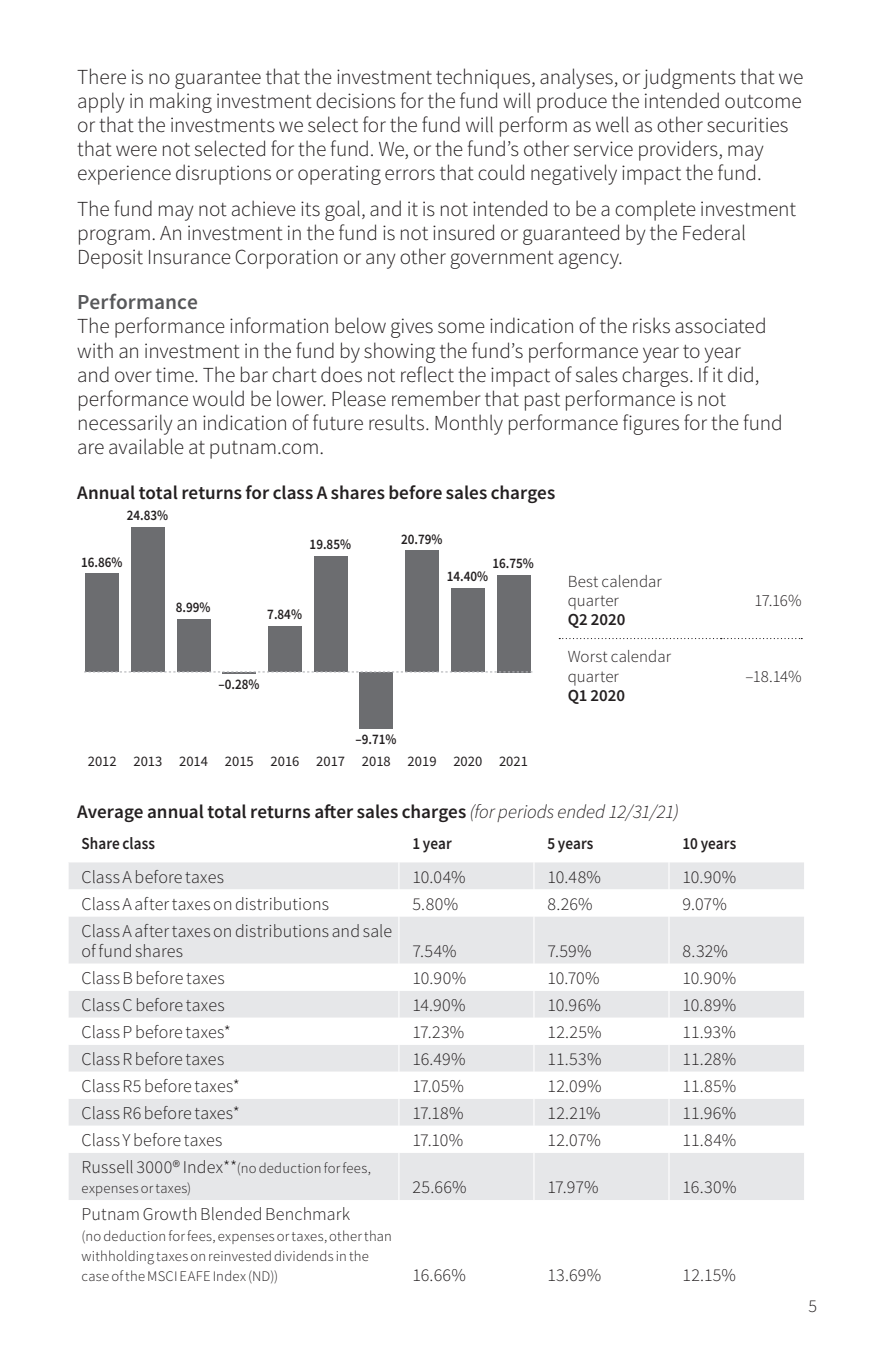
<style>
.page{position:relative;width:871px;height:1357px;background:#fff}
.page>*{position:absolute;margin:0;border:0;box-sizing:border-box;transform-origin:0 0}
.Text{font:300 21.38px/24.3px "Source Sans Pro";letter-spacing:-.005em;color:#231f20}
.SubHead_2{font:600 21.38px "Source Sans Pro";letter-spacing:.005em;color:#57585a}
.SubHead_3{font:600 19.12px "Source Sans Pro";color:#231f20}
.Table_Left{font:300 18px/20.2px "Source Sans Pro";letter-spacing:.01em;color:#231f20}
.Chart_Table_Stub{font:300 16.88px/19.1px "Source Sans Pro";color:#231f20}
.Table_ColHd_Left{font:600 16.88px "Source Sans Pro";letter-spacing:.005em;color:#231f20;scale:.9 1}
.Chart_Table_Column{font:300 16.88px "Source Sans Pro";letter-spacing:-.03em;color:#231f20}
.Table_Left-2{font:300 14.62px/20.2px "Source Sans Pro";letter-spacing:.015em;color:#231f20}
.t1{font:600 14.62px/22.1px "Source Sans Pro";color:#231f20;text-align:center;scale:.9 1}
.t2{font:14.62px "Source Sans Pro";color:#231f20}
.s1{font-weight:600}
.s2{font-weight:400}
.s3{font-weight:300;font-style:italic}
.s4{font-size:18px}
</style>
<div class="page">
<div style="left:85px;top:573px;width:34px;height:99px;background:#6c6d70"></div>
<div style="left:131px;top:527px;width:34px;height:145px;background:#6c6d70"></div>
<div style="left:177px;top:619px;width:33px;height:53px;background:#6c6d70"></div>
<hr style="left:222px;top:672px;width:34px;height:1px;background:#6c6d70">
<div style="left:268px;top:626px;width:34px;height:46px;background:#6c6d70"></div>
<div style="left:314px;top:556px;width:33px;height:116px;background:#6c6d70"></div>
<div style="left:360px;top:672px;width:33px;height:56px;background:#6c6d70"></div>
<div style="left:405px;top:551px;width:34px;height:121px;background:#6c6d70"></div>
<div style="left:451px;top:588px;width:33px;height:84px;background:#6c6d70"></div>
<div style="left:497px;top:575px;width:33px;height:97px;background:#6c6d70"></div>
<svg style="left:84px;top:671px;width:448px;height:1px"></svg>
<svg style="left:559px;top:638px;width:243px;height:1px"></svg>
<div style="left:69px;top:862px;width:735px;height:27px;background:#e6e7e9"></div>
<svg style="left:69px;top:917px;width:735px;height:283px;fill:#e6e7e9"></svg>
<svg style="left:398px;top:862px;width:1px;height:27px"></svg>
<svg style="left:533px;top:862px;width:1px;height:27px"></svg>
<svg style="left:668px;top:862px;width:1px;height:27px"></svg>
<hr style="left:398px;top:916px;width:1px;height:48px;background:#fff">
<hr style="left:533px;top:916px;width:1px;height:48px;background:#fff">
<hr style="left:668px;top:916px;width:1px;height:48px;background:#fff">
<svg style="left:398px;top:964px;width:1px;height:189px"></svg>
<svg style="left:533px;top:964px;width:1px;height:189px"></svg>
<svg style="left:668px;top:964px;width:1px;height:189px"></svg>
<hr style="left:398px;top:1153px;width:1px;height:47px;background:#fff">
<hr style="left:533px;top:1153px;width:1px;height:47px;background:#fff">
<hr style="left:668px;top:1153px;width:1px;height:47px;background:#fff">
<p class="Text" style="left:77px;top:64px;width:727px">There is no guarantee that the investment techniques, analyses, or judgments that we apply in making investment decisions for the fund will produce the intended outcome or that the investments we select for the fund will perform as well as other securities that were not selected for the fund. We, or the fund’s other service providers, may experience disruptions or operating errors that could negatively impact the fund.</p>
<p class="Text" style="left:77px;top:197px;width:720px">The fund may not achieve its goal, and it is not intended to be a complete investment program. An investment in the fund is not insured or guaranteed by the Federal<br>Deposit Insurance Corporation or any other government agency.</p>
<p class="SubHead_2" style="left:77px;top:288px;width:122px">Performance</p>
<p class="Text" style="left:77px;top:314px;width:707px">The performance information below gives some indication of the risks associated with an investment in the fund by showing the fund’s performance year to year<br>and over time. The bar chart does not reflect the impact of sales charges. If it did, performance would be lower. Please remember that past performance is not necessarily an indication of future results. Monthly performance figures for the fund are available at putnam.com.</p>
<p class="SubHead_3" style="left:77px;top:480px;width:479px">Annual total returns for class A shares before sales charges</p>
<p class="t1" style="left:127px;top:504px;width:48px">24.83%</p>
<p class="t1" style="left:310px;top:533px;width:48px">19.85%</p>
<p class="t1" style="left:401px;top:527px;width:48px">20.79%</p>
<p class="t1" style="left:81px;top:550px;width:48px">16.86%</p>
<p class="t1" style="left:492px;top:551px;width:48px">16.75%</p>
<p class="t1" style="left:176px;top:596px;width:40px">8.99%</p>
<p class="t1" style="left:267px;top:603px;width:40px">7.84%</p>
<p class="t1" style="left:447px;top:565px;width:48px">14.40%</p>
<p class="Chart_Table_Stub" style="left:568px;top:572px;width:96px">Best calendar quarter<br><span class="s1">Q2 2020</span></p>
<p class="Chart_Table_Column" style="left:754px;top:590px;width:49px">17.16%</p>
<p class="t1" style="left:218px;top:673px;width:47px">–0.28%</p>
<p class="Chart_Table_Stub" style="left:568px;top:647px;width:105px">Worst calendar quarter<br><span class="s1">Q1 2020</span></p>
<p class="Chart_Table_Column" style="left:745px;top:666px;width:58px">–18.14%</p>
<p class="t2" style="left:88px;top:752px;width:30px">2012</p>
<p class="t2" style="left:133px;top:752px;width:30px">2013</p>
<p class="t2" style="left:179px;top:752px;width:30px">2014</p>
<p class="t2" style="left:225px;top:752px;width:30px">2015</p>
<p class="t2" style="left:270px;top:752px;width:30px">2016</p>
<p class="t2" style="left:316px;top:752px;width:30px">2017</p>
<p class="t1" style="left:355px;top:728px;width:47px">–9.71%<br><span class="s2">2018</span></p>
<p class="t2" style="left:408px;top:752px;width:30px">2019</p>
<p class="t2" style="left:453px;top:752px;width:30px">2020</p>
<p class="t2" style="left:499px;top:752px;width:30px">2021</p>
<p class="SubHead_3" style="left:77px;top:799px;width:603px">Average annual total returns after sales charges <span class="s3">(for periods ended 12/31/21)</span></p>
<p class="Table_ColHd_Left" style="left:82px;top:832px;width:83px">Share class</p>
<p class="Table_ColHd_Left" style="left:412px;top:832px;width:45px">1 year</p>
<p class="Table_ColHd_Left" style="left:547px;top:832px;width:53px">5 years</p>
<p class="Table_ColHd_Left" style="left:682px;top:832px;width:61px">10 years</p>
<p class="Table_Left" style="left:82px;top:866px;width:144px">Class A before taxes</p>
<p class="Table_Left" style="left:412px;top:866px;width:55px">10.04%</p>
<p class="Table_Left" style="left:547px;top:866px;width:55px">10.48%</p>
<p class="Table_Left" style="left:682px;top:866px;width:55px">10.90%</p>
<p class="Table_Left" style="left:82px;top:893px;width:249px">Class A after taxes on distributions</p>
<p class="Table_Left" style="left:412px;top:893px;width:47px">5.80%</p>
<p class="Table_Left" style="left:547px;top:893px;width:47px">8.26%</p>
<p class="Table_Left" style="left:682px;top:893px;width:46px">9.07%</p>
<p class="Table_Left" style="left:82px;top:920px;width:312px">Class A after taxes on distributions and sale of fund shares</p>
<p class="Table_Left" style="left:412px;top:941px;width:46px">7.54%</p>
<p class="Table_Left" style="left:547px;top:941px;width:46px">7.59%</p>
<p class="Table_Left" style="left:682px;top:941px;width:47px">8.32%</p>
<p class="Table_Left" style="left:82px;top:968px;width:145px">Class B before taxes</p>
<p class="Table_Left" style="left:412px;top:968px;width:55px">10.90%</p>
<p class="Table_Left" style="left:547px;top:968px;width:54px">10.70%</p>
<p class="Table_Left" style="left:682px;top:968px;width:55px">10.90%</p>
<p class="Table_Left" style="left:82px;top:995px;width:145px">Class C before taxes</p>
<p class="Table_Left" style="left:412px;top:995px;width:55px">14.90%</p>
<p class="Table_Left" style="left:547px;top:995px;width:55px">10.96%</p>
<p class="Table_Left" style="left:682px;top:995px;width:55px">10.89%</p>
<p class="Table_Left" style="left:82px;top:1022px;width:151px">Class P before taxes*</p>
<p class="Table_Left" style="left:412px;top:1022px;width:53px">17.23%</p>
<p class="Table_Left" style="left:547px;top:1022px;width:56px">12.25%</p>
<p class="Table_Left" style="left:682px;top:1022px;width:55px">11.93%</p>
<p class="Table_Left" style="left:82px;top:1049px;width:144px">Class R before taxes</p>
<p class="Table_Left" style="left:412px;top:1049px;width:55px">16.49%</p>
<p class="Table_Left" style="left:547px;top:1049px;width:56px">11.53%</p>
<p class="Table_Left" style="left:682px;top:1049px;width:55px">11.28%</p>
<p class="Table_Left" style="left:82px;top:1076px;width:160px">Class R5 before taxes*</p>
<p class="Table_Left" style="left:412px;top:1076px;width:53px">17.05%</p>
<p class="Table_Left" style="left:547px;top:1076px;width:56px">12.09%</p>
<p class="Table_Left" style="left:682px;top:1076px;width:55px">11.85%</p>
<p class="Table_Left" style="left:82px;top:1103px;width:160px">Class R6 before taxes*</p>
<p class="Table_Left" style="left:412px;top:1103px;width:53px">17.18%</p>
<p class="Table_Left" style="left:547px;top:1103px;width:55px">12.21%</p>
<p class="Table_Left" style="left:682px;top:1103px;width:55px">11.96%</p>
<p class="Table_Left" style="left:82px;top:1130px;width:142px">Class Y before taxes</p>
<p class="Table_Left" style="left:412px;top:1130px;width:52px">17.10%</p>
<p class="Table_Left" style="left:547px;top:1130px;width:55px">12.07%</p>
<p class="Table_Left" style="left:682px;top:1130px;width:55px">11.84%</p>
<p class="Table_Left-2" style="left:82px;top:1158px;width:291px"><span class="s4">Russell 3000® Index**</span>(no deduction for fees, expenses or taxes)</p>
<p class="Table_Left" style="left:412px;top:1177px;width:56px">25.66%</p>
<p class="Table_Left" style="left:547px;top:1177px;width:53px">17.97%</p>
<p class="Table_Left" style="left:682px;top:1177px;width:56px">16.30%</p>
<p class="Table_Left" style="left:82px;top:1204px;width:270px">Putnam Growth Blended Benchmark</p>
<p class="Table_Left-2" style="left:82px;top:1225px;width:312px">(no deduction for fees, expenses or taxes, other than withholding taxes on reinvested dividends in the case of the MSCI EAFE Index (ND))</p>
<p class="Table_Left" style="left:412px;top:1265px;width:55px">16.66%</p>
<p class="Table_Left" style="left:547px;top:1265px;width:55px">13.69%</p>
<p class="Table_Left" style="left:682px;top:1265px;width:55px">12.15%</p>
<p class="Table_Left" style="left:808px;top:1296px;width:10px">5</p>
</div>
